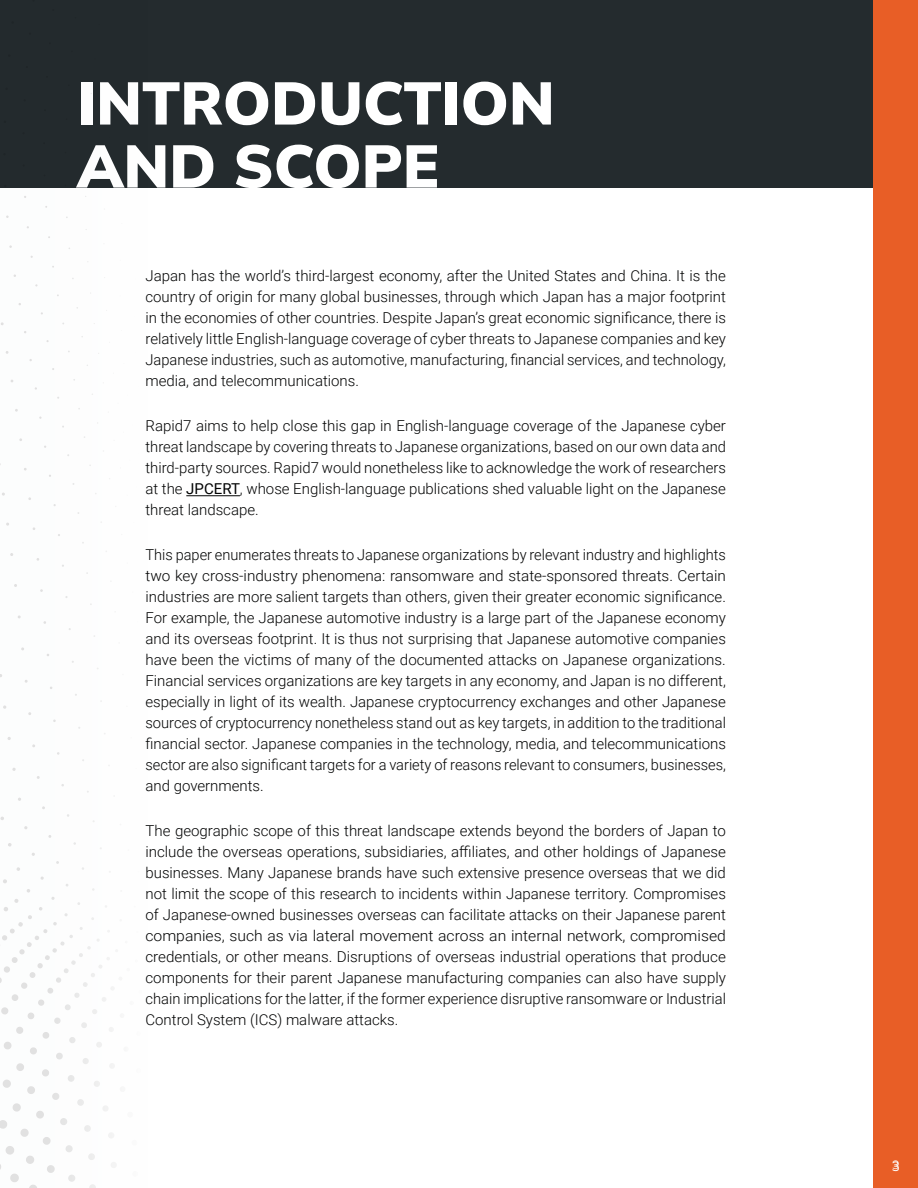
<style>
.page{position:relative;width:918px;height:1188px;background:#fff}
.page>*{position:absolute;margin:0;border:0;box-sizing:border-box;transform-origin:0 0}
.All_cap_section_head{font:900 60px/63px "Mulish";color:#fff}
.Body{font:300 15px/21px "Roboto";color:#020303;text-align:justify}
.t1{font:13.5px "Mulish";color:#fff}
.s1{font-weight:400}
.s2{font-weight:300;font-size:12px}
</style>
<div class="page">
<div style="left:0;top:0;width:874px;height:188px;background:#242b2e"></div>
<hr style="left:186px;top:495px;width:54px;height:1px;background:#020303">
<div style="left:874px;top:0;width:44px;height:1188px;background:#e85e26"></div>
<svg style="left:3px;top:879px;width:4px;height:4px"></svg>
<svg style="left:16px;top:867px;width:4px;height:4px"></svg>
<svg style="left:8px;top:843px;width:4px;height:4px"></svg>
<svg style="left:4px;top:1041px;width:8px;height:9px"></svg>
<svg style="left:16px;top:1027px;width:7px;height:7px"></svg>
<svg style="left:0;top:899px;width:45px;height:120px"></svg>
<svg style="left:87px;top:939px;width:12px;height:10px"></svg>
<svg style="left:3px;top:1079px;width:8px;height:9px"></svg>
<svg style="left:16px;top:1063px;width:8px;height:8px"></svg>
<svg style="left:30px;top:1047px;width:7px;height:8px"></svg>
<svg style="left:42px;top:1032px;width:7px;height:7px"></svg>
<svg style="left:54px;top:1017px;width:7px;height:7px"></svg>
<svg style="left:65px;top:1004px;width:6px;height:6px"></svg>
<svg style="left:34px;top:907px;width:49px;height:91px"></svg>
<svg style="left:0;top:1120px;width:7px;height:9px"></svg>
<svg style="left:12px;top:1103px;width:9px;height:9px"></svg>
<svg style="left:27px;top:1086px;width:8px;height:8px"></svg>
<svg style="left:42px;top:1069px;width:7px;height:8px"></svg>
<svg style="left:56px;top:1053px;width:7px;height:7px"></svg>
<svg style="left:69px;top:1037px;width:7px;height:6px"></svg>
<svg style="left:81px;top:1022px;width:6px;height:6px"></svg>
<svg style="left:92px;top:1009px;width:5px;height:5px"></svg>
<svg style="left:102px;top:997px;width:4px;height:5px"></svg>
<svg style="left:83px;top:957px;width:31px;height:33px"></svg>
<svg style="left:5px;top:1146px;width:9px;height:9px"></svg>
<svg style="left:20px;top:1128px;width:9px;height:9px"></svg>
<svg style="left:36px;top:1111px;width:8px;height:8px"></svg>
<svg style="left:52px;top:1093px;width:7px;height:7px"></svg>
<svg style="left:68px;top:1075px;width:7px;height:7px"></svg>
<svg style="left:83px;top:1058px;width:6px;height:6px"></svg>
<svg style="left:96px;top:1042px;width:6px;height:5px"></svg>
<svg style="left:109px;top:1027px;width:4px;height:5px"></svg>
<svg style="left:10px;top:1173px;width:9px;height:9px"></svg>
<svg style="left:26px;top:1155px;width:8px;height:9px"></svg>
<svg style="left:43px;top:1137px;width:8px;height:8px"></svg>
<svg style="left:60px;top:1118px;width:7px;height:7px"></svg>
<svg style="left:77px;top:1099px;width:7px;height:7px"></svg>
<svg style="left:94px;top:1081px;width:6px;height:6px"></svg>
<svg style="left:110px;top:1063px;width:4px;height:5px"></svg>
<svg style="left:29px;top:1184px;width:8px;height:4px"></svg>
<svg style="left:47px;top:1165px;width:8px;height:8px"></svg>
<svg style="left:65px;top:1145px;width:8px;height:7px"></svg>
<svg style="left:84px;top:1125px;width:7px;height:7px"></svg>
<svg style="left:103px;top:1106px;width:5px;height:5px"></svg>
<svg style="left:68px;top:1175px;width:7px;height:7px"></svg>
<svg style="left:88px;top:1153px;width:7px;height:7px"></svg>
<svg style="left:108px;top:1133px;width:6px;height:5px"></svg>
<svg style="left:89px;top:1184px;width:7px;height:4px"></svg>
<svg style="left:111px;top:1162px;width:5px;height:6px"></svg>
<p class="All_cap_section_head" style="left:77px;top:70px;width:479px">INTRODUCTION<br>AND SCOPE</p>
<p class="Body" style="left:146px;top:265px;width:582px">Japan has the world’s third-largest economy, after the United States and China. It is the country of origin for many global businesses, through which Japan has a major footprint in the economies of other countries. Despite Japan’s great economic significance, there is relatively little English-language coverage of cyber threats to Japanese companies and key Japanese industries, such as automotive, manufacturing, financial services, and technology, media, and telecommunications.</p>
<p class="Body" style="left:146px;top:415px;width:582px">Rapid7 aims to help close this gap in English-language coverage of the Japanese cyber threat landscape by covering threats to Japanese organizations, based on our own data and third-party sources. Rapid7 would nonetheless like to acknowledge the work of researchers at the <span class="s1">JPCERT</span>, whose English-language publications shed valuable light on the Japanese threat landscape.</p>
<p class="Body" style="left:146px;top:544px;width:582px">This paper enumerates threats to Japanese organizations by relevant industry and highlights two key cross-industry phenomena: ransomware and state-sponsored threats. Certain industries are more salient targets than others, given their greater economic significance.<br>For example, the Japanese automotive industry is a large part of the Japanese economy and its overseas footprint. It is thus not surprising that Japanese automotive companies have been the victims of many of the documented attacks on Japanese organizations.<br>Financial services organizations are key targets in any economy, and Japan is no different, especially in light of its wealth. Japanese cryptocurrency exchanges and other Japanese sources of cryptocurrency nonetheless stand out as key targets, in addition to the traditional financial sector. Japanese companies in the technology, media, and telecommunications sector are also significant targets for a variety of reasons relevant to consumers, businesses, and governments.</p>
<p class="Body" style="left:146px;top:820px;width:582px">The geographic scope of this threat landscape extends beyond the borders of Japan to include the overseas operations, subsidiaries, affiliates, and other holdings of Japanese businesses. Many Japanese brands have such extensive presence overseas that we did not limit the scope of this research to incidents within Japanese territory. Compromises of Japanese-owned businesses overseas can facilitate attacks on their Japanese parent companies, such as via lateral movement across an internal network, compromised credentials, or other means. Disruptions of overseas industrial operations that produce components for their parent Japanese manufacturing companies can also have supply chain implications for the latter, if the former experience disruptive ransomware or Industrial Control System (ICS) malware attacks.</p>
<p class="t1" style="left:892px;top:1157px;width:10px">3<span class="s2">3</span></p>
</div>
